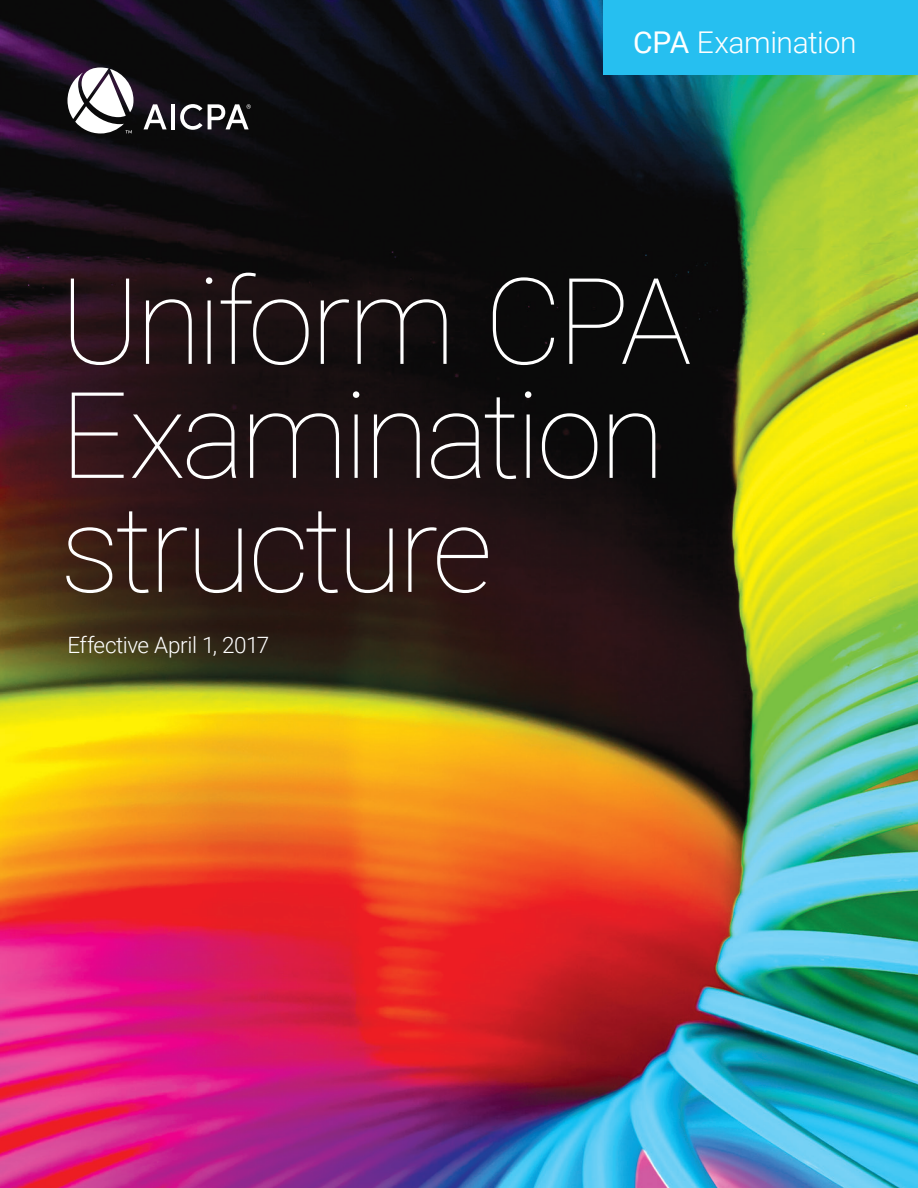
<style>
.page{position:relative;width:918px;height:1188px;background:#fff}
.page>*{position:absolute;margin:0;border:0;box-sizing:border-box;transform-origin:0 0}
.t1{font:100 120px/114px "Roboto";letter-spacing:-.035em;color:#fff}
.t2{font:300 30px "Roboto";letter-spacing:-.015em;color:#fff}
.t3{font:300 22.5px "Roboto";letter-spacing:-.02em;color:#fff}
.s1{font-weight:400}
</style>
<div class="page">
<img style="left:0;top:0;width:918px;height:1188px">
<svg style="left:68px;top:68px;width:66px;height:66px"></svg>
<svg style="left:144px;top:104px;width:23px;height:25px"></svg>
<hr style="left:171px;top:104px;width:4px;height:25px;background:#fff">
<svg style="left:180px;top:104px;width:71px;height:26px"></svg>
<div style="left:604px;top:0;width:314px;height:75px;background:#26bff0"></div>
<p class="t2" style="left:633px;top:21px;width:225px"><span class="s1">CPA</span> Examination</p>
<p class="t1" style="left:60px;top:260px;width:633px">Uniform CPA<br>Examination structure</p>
<p class="t3" style="left:68px;top:629px;width:203px">Effective April 1, 2017</p>
</div>
